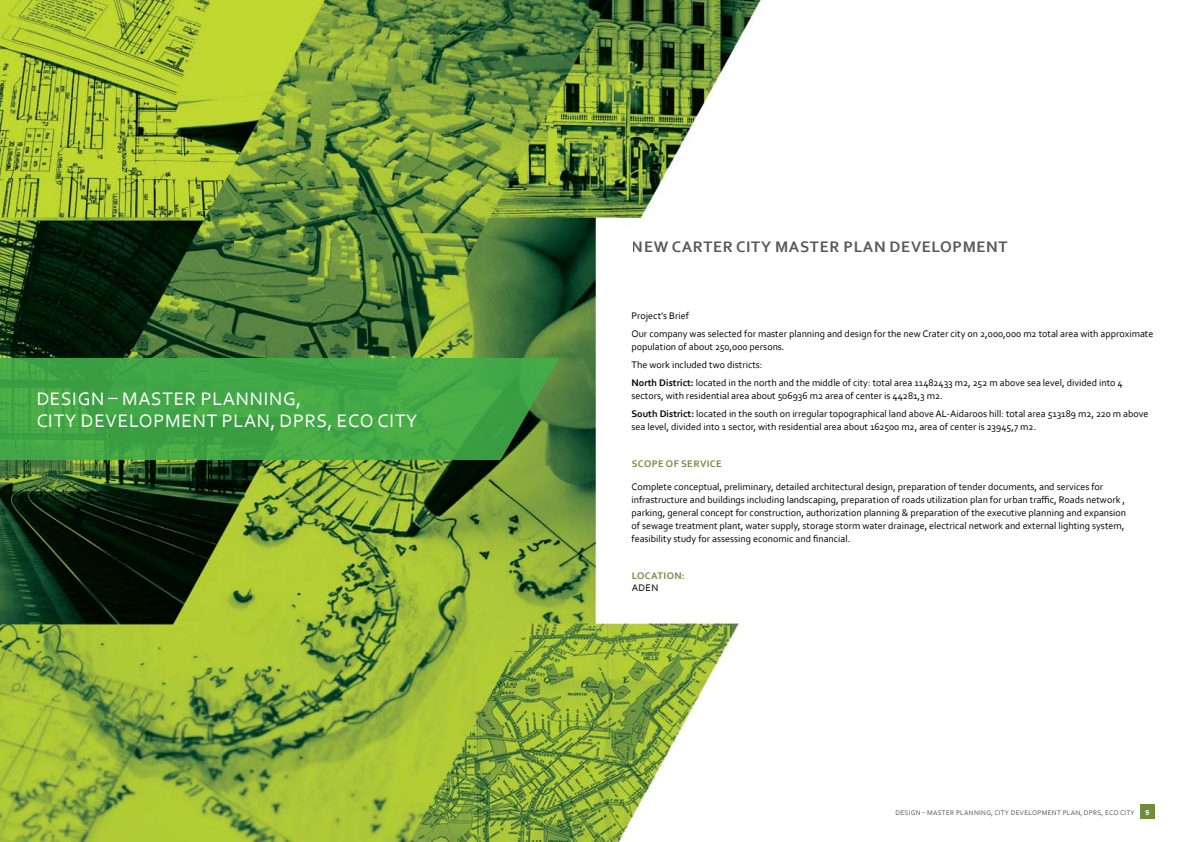
<style>
.page{position:relative;width:1191px;height:842px;background:#fff}
.page>*{position:absolute;margin:0;border:0;box-sizing:border-box;transform-origin:0 0}
.t1{font:19px/22.8px "Corbel";letter-spacing:.04em;color:#fff}
.t2{font:700 16px "Corbel";letter-spacing:.04em;color:#58595b}
.t3{font:10px/18px "Corbel";color:#000}
.t4{font:700 10px "Corbel";letter-spacing:.04em;color:#708d3b}
.t5{font:7px "Corbel";letter-spacing:.04em;color:#58595b}
.t6{font:700 7px "Arial";color:#fff}
.s1{font-weight:700}
</style>
<div class="page">
<div style="left:1140px;top:804px;width:15px;height:15px;background:#708d3b"></div>
<img style="left:0;top:0;width:763px;height:842px">
<svg style="left:0;top:358px;width:559px;height:102px;background:#43a344"></svg>
<h1 class="t1" style="left:36px;top:386px;width:383px">Design – Master Planning,<br>City Developm ent Plan, DPRs, Eco city</h1>
<h2 class="t2" style="left:632px;top:237px;width:377px">NEW CARTER CITY MASTER PLAN DEVELOPM ENT</h2>
<p class="t3" style="left:631px;top:306px;width:523px">Project’s Brief<br>Our company was selected for master planning and design for the new Crater city on 2,000,000 m2 total area with approximate</p>
<p class="t3" style="left:631px;top:337px;width:492px">population of about 250,000 persons.<br>The work included two districts:<br><span class="s1">NORTH DISTRICT:</span> located in the north and the middle of city: total area 11482433 m2, 252 m above sea level, divided into 4</p>
<p class="t3" style="left:631px;top:386px;width:518px">sectors, with residential area about 506936 m2 area of center is 44281,3 m2.<br><span class="s1">SOUTH DISTRICT:</span> located in the south on irregular topographical land above AL-Aidaroos hill: total area 513189 m2, 220 m above</p>
<p class="t3" style="left:631px;top:417px;width:406px">sea level, divided into 1 sector, with residential area about 162500 m2, area of center is 23945,7 m2.</p>
<p class="t4" style="left:631px;top:457px;width:92px">SCOPE OF SERVICE</p>
<p class="t3" style="left:631px;top:480px;width:496px;line-height:13px">Complete conceptual, preliminary, detailed architectural design, preparation of tender documents, and services for infrastructure and buildings including landscaping, preparation of roads utilization plan for urban traffic, Roads network , parking, general concept for construction, authorization planning &amp; preparation of the executive planning and expansion of sewage treatment plant, water supply, storage storm water drainage, electrical network and external lighting system, feasibility study for assessing economic and financial.</p>
<p class="t4" style="left:631px;top:569px;width:55px">LOCATION:</p>
<p class="t3" style="left:631px;top:578px;width:28px">Aden</p>
<p class="t5" style="left:895px;top:808px;width:241px">Design – Master Planni ng, City Development Plan, DPRs, Eco city</p>
<p class="t6" style="left:1145px;top:807px;width:5px">9</p>
</div>
